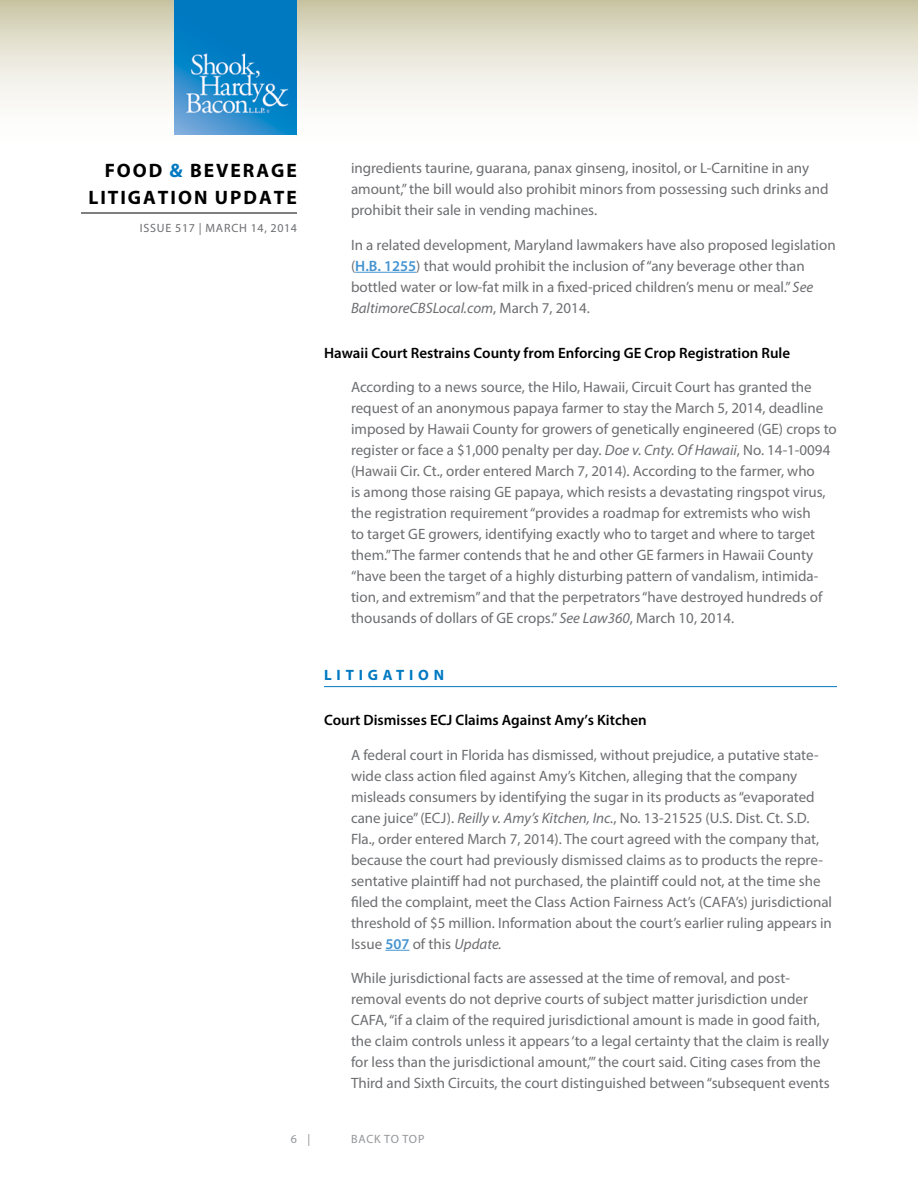
<style>
.page{position:relative;width:918px;height:1188px;background:#fff}
.page>*{position:absolute;margin:0;border:0;box-sizing:border-box;transform-origin:0 0}
.t1{font:700 19.5px/27px "Myriad Pro";letter-spacing:.1em;color:#000}
.t2{font:15px/21px "Myriad Pro";color:#6d6e71}
.t3{font:600 15px "Myriad Pro";color:#000}
.t4{font:700 15px "Myriad Pro";letter-spacing:.32em;color:#0079c1}
.t5{font:12px "Myriad Pro";letter-spacing:.065em;color:#6d6e71}
.t6{font:12px "Myriad Pro";color:#939598}
.s1{color:#0079c1}
.s2{font-weight:600;color:#4594d0}
.s3{font-style:italic}
</style>
<div class="page">
<svg style="left:0;top:0;width:918px;height:135px"></svg>
<hr style="left:81px;top:213px;width:216px;height:1px;background:#000">
<img style="left:175px;top:0;width:122px;height:135px">
<hr style="left:355px;top:272px;width:61px;height:1px;background:#4594d0">
<hr style="left:324px;top:686px;width:513px;height:1px;background:#0079c1">
<svg style="left:385px;top:950px;width:25px;height:1px"></svg>
<h1 class="t1" style="left:88px;top:156px;width:210px;text-indent:16px">FOOD <span class="s1">&amp;</span> BEVERAGE<br>LITIGATION UPDATE</h1>
<p class="t5" style="left:140px;top:221px;width:159px">Issue 517 | MARCH 14, 2014</p>
<p class="t2" style="left:351px;top:157px;width:479px">ingredients taurine, guarana, panax ginseng, inositol, or L-Carnitine in any amount,” the bill would also prohibit minors from possessing such drinks and prohibit their sale in vending machines.</p>
<p class="t2" style="left:351px;top:234px;width:486px">In a related development, Maryland lawmakers have also proposed legislation (<span class="s2">H.B. 1255</span>) that would prohibit the inclusion of “any beverage other than bottled water or low-fat milk in a fixed-priced children’s menu or meal.” <span class="s3">See BaltimoreCBSLocal.com</span>, March 7, 2014.</p>
<p class="t3" style="left:324px;top:343px;width:468px">Hawaii Court Restrains County from Enforcing GE Crop Registration Rule</p>
<p class="t2" style="left:351px;top:376px;width:487px">According to a news source, the Hilo, Hawaii, Circuit Court has granted the request of an anonymous papaya farmer to stay the March 5, 2014, deadline imposed by Hawaii County for growers of genetically engineered (GE) crops to register or face a $1,000 penalty per day. <span class="s3">Doe v. Cnty. Of Hawaii</span>, No. 14-1-0094 (Hawaii Cir. Ct., order entered March 7, 2014). According to the farmer, who<br>is among those raising GE papaya, which resists a devastating ringspot virus, the registration requirement “provides a roadmap for extremists who wish<br>to target GE growers, identifying exactly who to target and where to target them.” The farmer contends that he and other GE farmers in Hawaii County “have been the target of a highly disturbing pattern of vandalism, intimida&shy;tion, and extremism” and that the perpetrators “have destroyed hundreds of thousands of dollars of GE crops.” <span class="s3">See Law360</span>, March 10, 2014.</p>
<p class="t4" style="left:324px;top:665px;width:122px">LITIGATION</p>
<p class="t3" style="left:324px;top:711px;width:324px">Court Dismisses ECJ Claims Against Amy’s Kitchen</p>
<p class="t2" style="left:351px;top:744px;width:483px">A federal court in Florida has dismissed, without prejudice, a putative state&shy;wide class action filed against Amy’s Kitchen, alleging that the company misleads consumers by identifying the sugar in its products as “evaporated cane juice” (ECJ). <span class="s3">Reilly v. Amy’s Kitchen, Inc.</span>, No. 13-21525 (U.S. Dist. Ct. S.D.<br>Fla., order entered March 7, 2014). The court agreed with the company that, because the court had previously dismissed claims as to products the repre&shy;sentative plaintiff had not purchased, the plaintiff could not, at the time she filed the complaint, meet the Class Action Fairness Act’s (CAFA’s) jurisdictional threshold of $5 million. Information about the court’s earlier ruling appears in Issue <span class="s2">507</span> of this <span class="s3">Update.</span></p>
<p class="t2" style="left:351px;top:967px;width:480px">While jurisdictional facts are assessed at the time of removal, and post&shy;removal events do not deprive courts of subject matter jurisdiction under CAFA, “if a claim of the required jurisdictional amount is made in good faith, the claim controls unless it appears ‘to a legal certainty that the claim is really for less than the jurisdictional amount,’” the court said. Citing cases from the Third and Sixth Circuits, the court distinguished between “subsequent events</p>
<p class="t6" style="left:291px;top:1132px;width:21px">6 |</p>
<p class="t6" style="left:351px;top:1132px;width:9px">back</p>
<p class="t6" style="left:384px;top:1132px;width:27px">to top</p>
</div>
